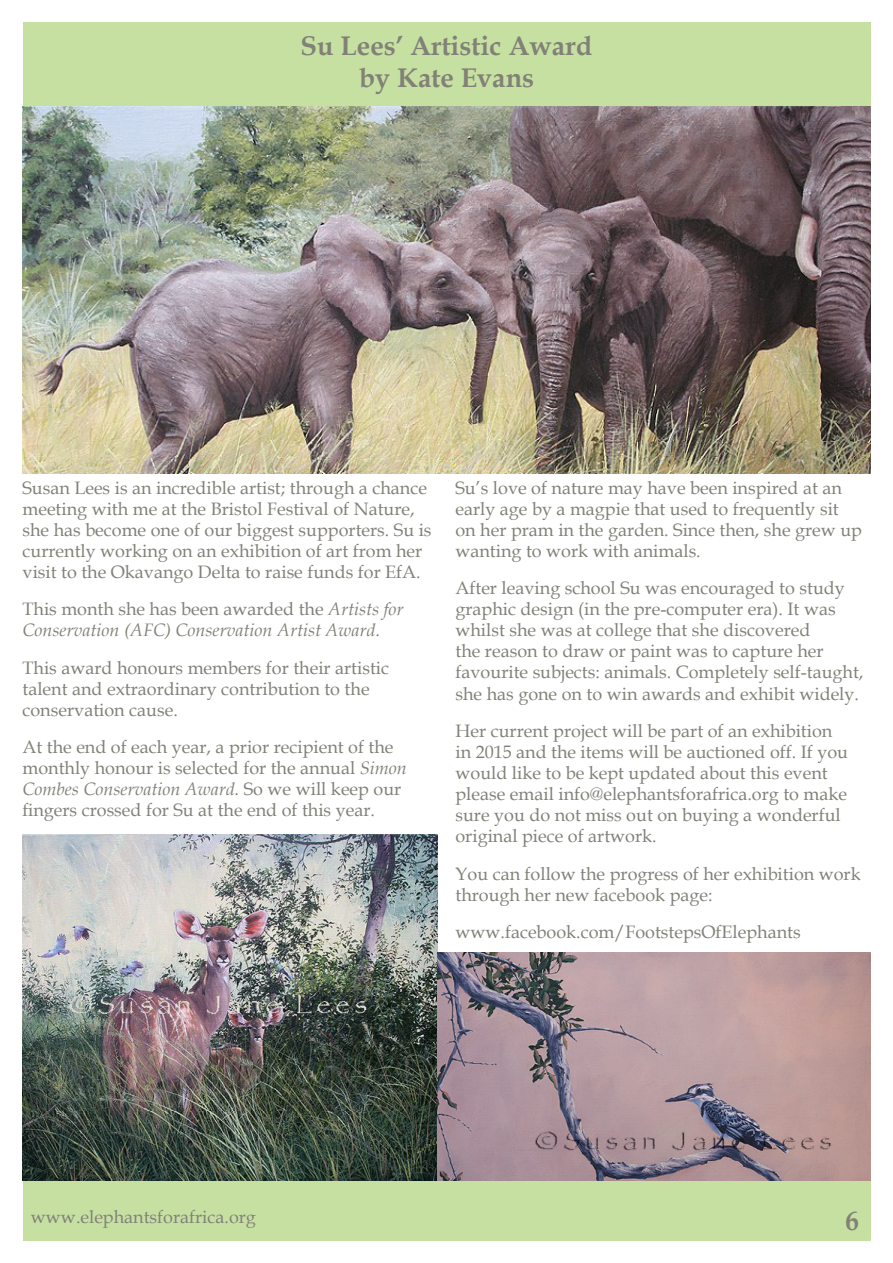
<style>
.page{position:relative;width:893px;height:1263px;background:#fff}
.page>*{position:absolute;margin:0;border:0;box-sizing:border-box;transform-origin:0 0}
.t1{font:700 27px/32.4px "Book Antiqua";color:#828178;text-align:center}
.t2{font:18px/21px "Book Antiqua";color:#828178}
.t3{font:italic 18px/21px "Book Antiqua";color:#828178}
.s1{font-style:normal}
.s2{font-style:italic}
</style>
<div class="page">
<div style="left:22px;top:23px;width:848px;height:83px;background:#c6e0a2"></div>
<div style="left:22px;top:1178px;width:848px;height:62px;background:#c6e0a2"></div>
<img style="left:22px;top:106px;width:848px;height:367px">
<img style="left:22px;top:835px;width:415px;height:345px">
<img style="left:437px;top:953px;width:433px;height:227px">
<h1 class="t1" style="left:301px;top:29px;width:293px">Su Lees’ Artistic Award by Kate Evans</h1>
<p class="t2" style="left:22px;top:477px;width:411px">Susan Lees is an incredible artist; through a chance meeting with me at the Bristol Festival of Nature, she has become one of our biggest supporters. Su is currently working on an exhibition of art from her visit to the Okavango Delta to raise funds for EfA.</p>
<p class="t3" style="left:22px;top:598px;width:383px"><span class="s1">This month she has been awarded the</span> Artists for<br>Conservation (AFC) Conservation Artist Award<span class="s1">.</span></p>
<p class="t2" style="left:22px;top:657px;width:368px">This award honours members for their artistic talent and extraordinary contribution to the conservation cause.</p>
<p class="t2" style="left:22px;top:736px;width:386px">At the end of each year, a prior recipient of the monthly honour is selected for the annual <span class="s2">Simon Combes Conservation Award.</span> So we will keep our fingers crossed for Su at the end of this year.</p>
<p class="t2" style="left:455px;top:477px;width:408px">Su’s love of nature may have been inspired at an early age by a magpie that used to frequently sit on her pram in the garden. Since then, she grew up wanting to work with animals.</p>
<p class="t2" style="left:455px;top:577px;width:409px">After leaving school Su was encouraged to study graphic design (in the pre-computer era). It was whilst she was at college that she discovered<br>the reason to draw or paint was to capture her favourite subjects: animals. Completely self-taught, she has gone on to win awards and exhibit widely.   </p>
<p class="t2" style="left:455px;top:720px;width:394px">Her current project will be part of an exhibition in 2015 and the items will be auctioned off. If you would like to be kept updated about this event please email info@elephantsforafrica.org to make sure you do not miss out on buying a wonderful original piece of artwork.</p>
<p class="t2" style="left:455px;top:862px;width:407px">You can follow the progress of her exhibition work through her new facebook page:</p>
<p class="t2" style="left:455px;top:921px;width:347px">www.facebook.com/FootstepsOfElephants</p>
<p class="t2" style="left:31px;top:1206px;width:227px">www.elephantsforafrica.org</p>
<h1 class="t1" style="left:845px;top:1204px;width:15px">6</h1>
</div>
